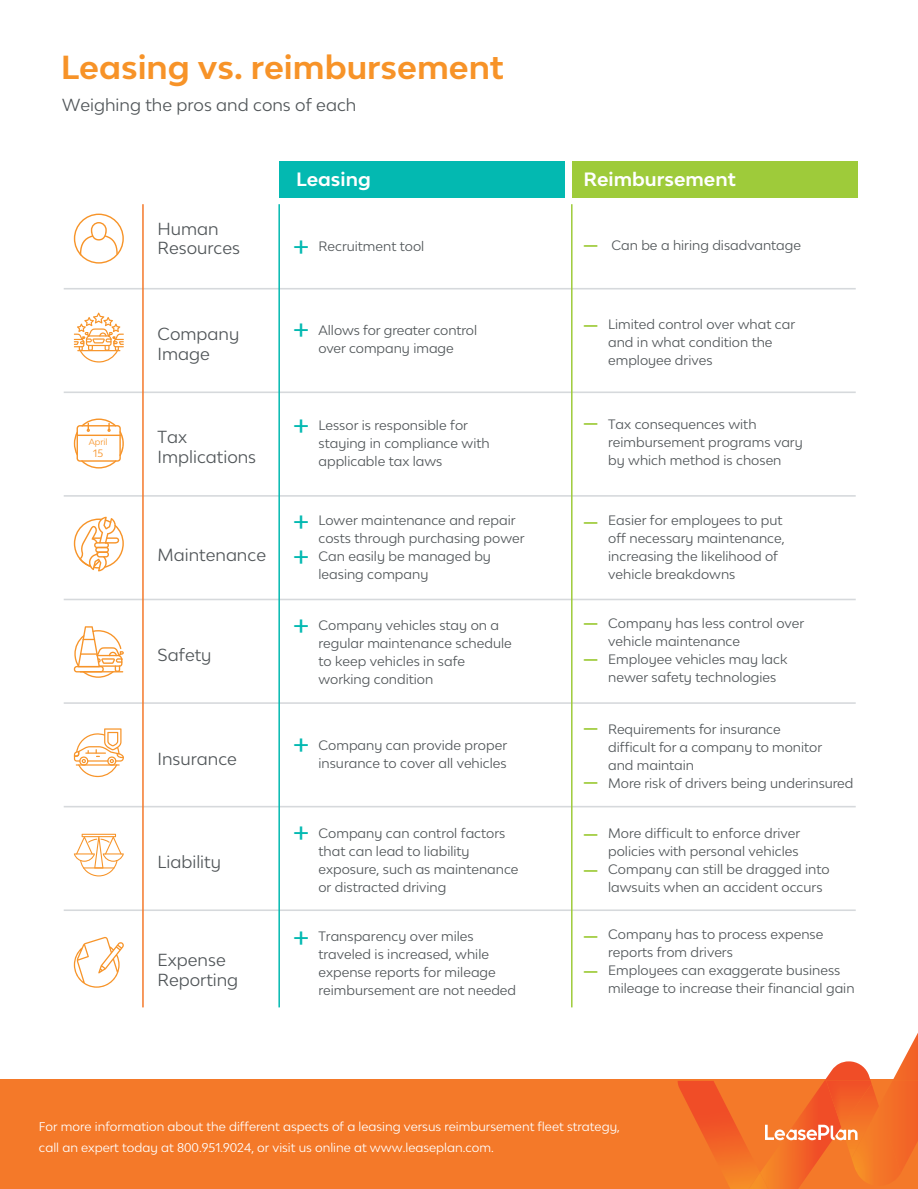
<style>
.page{position:relative;width:918px;height:1189px;background:#fff}
.page>*{position:absolute;margin:0;border:0;box-sizing:border-box;transform-origin:0 0}
.t1{font:700 31.5px "Lease Plan";color:#f79328}
.t2{font:31.5px/34.7px "Lease Plan";color:#9ecb3a}
.t3{font:31.5px/35.1px "Lease Plan";color:#03b9b1}
.t4{font:700 18.15px "Lease Plan";color:#fff}
.t5{font:16.5px/19.8px "Lease Plan";color:#515659}
.t6{font:12.9px/18px "Lease Plan";color:#515659}
.t7{font:12px/21px "Lease Plan";color:#fff}
.t8{font:10.2px "Lease Plan";color:#f79429}
.t9{font:8.4px "Lease Plan";color:#f79429}
</style>
<div class="page">
<div style="left:279px;top:161px;width:286px;height:37px;background:#03b9b1"></div>
<div style="left:572px;top:161px;width:285px;height:37px;background:#9ecb3a"></div>
<hr style="left:64px;top:288px;width:792px;height:1px;background:#d6d9dc">
<hr style="left:64px;top:391px;width:792px;height:2px;background:#d6d9dc">
<hr style="left:64px;top:495px;width:792px;height:1px;background:#d6d9dc">
<hr style="left:64px;top:598px;width:792px;height:2px;background:#d6d9dc">
<hr style="left:64px;top:702px;width:792px;height:2px;background:#d6d9dc">
<hr style="left:64px;top:806px;width:792px;height:1px;background:#d6d9dc">
<hr style="left:64px;top:909px;width:792px;height:2px;background:#d6d9dc">
<hr style="left:142px;top:204px;width:2px;height:803px;background:#f4792a">
<hr style="left:278px;top:204px;width:2px;height:803px;background:#03b9b1">
<hr style="left:571px;top:204px;width:2px;height:803px;background:#9ecb3a">
<div style="left:0;top:1079px;width:918px;height:109px;background:#f47929"></div>
<img style="left:860px;top:1173px;width:41px;height:10px">
<img style="left:678px;top:1080px;width:163px;height:108px">
<img style="left:749px;top:1172px;width:19px;height:16px">
<img style="left:841px;top:1140px;width:10px;height:15px">
<img style="left:826px;top:1061px;width:45px;height:63px">
<img style="left:893px;top:1033px;width:25px;height:47px">
<img style="left:851px;top:1080px;width:67px;height:93px">
<img style="left:851px;top:1158px;width:9px;height:19px">
<svg style="left:765px;top:1124px;width:93px;height:16px"></svg>
<svg style="left:74px;top:214px;width:50px;height:49px"></svg>
<svg style="left:74px;top:312px;width:50px;height:50px"></svg>
<svg style="left:74px;top:418px;width:50px;height:50px"></svg>
<svg style="left:74px;top:517px;width:50px;height:54px"></svg>
<svg style="left:74px;top:626px;width:50px;height:52px"></svg>
<svg style="left:74px;top:728px;width:50px;height:49px"></svg>
<svg style="left:82px;top:833px;width:34px;height:4px"></svg>
<svg style="left:74px;top:836px;width:50px;height:40px"></svg>
<svg style="left:74px;top:937px;width:50px;height:50px"></svg>
<h1 class="t1" style="left:61px;top:47px;width:445px">Leasing vs. reimbursement</h1>
<p class="t5" style="left:62px;top:95px;width:296px">Weighing the pros and cons of each</p>
<p class="t9" style="left:89px;top:437px;width:20px">April</p>
<p class="t8" style="left:93px;top:447px;width:11px">15</p>
<p class="t5" style="left:158px;top:218px;width:84px">Human<br>Resources</p>
<p class="t5" style="left:158px;top:323px;width:83px">Company<br>Image</p>
<p class="t5" style="left:158px;top:427px;width:100px">Tax<br>Implications</p>
<p class="t5" style="left:158px;top:544px;width:110px">Maintenance</p>
<p class="t5" style="left:158px;top:644px;width:55px">Safety</p>
<p class="t5" style="left:158px;top:748px;width:81px">Insurance</p>
<p class="t5" style="left:158px;top:852px;width:65px">Liability</p>
<p class="t5" style="left:158px;top:949px;width:82px">Expense<br>Reporting</p>
<h2 class="t4" style="left:296px;top:168px;width:76px">Leasing</h2>
<h2 class="t4" style="left:583px;top:168px;width:154px">Reimbursement</h2>
<h1 class="t3" style="left:293px;top:228px;width:18px">+</h1>
<p class="t6" style="left:318px;top:237px;width:107px">Recruitment tool</p>
<h1 class="t2" style="left:582px;top:225px;width:19px">–</h1>
<p class="t6" style="left:611px;top:236px;width:191px">Can be a hiring disadvantage</p>
<h1 class="t3" style="left:293px;top:311px;width:18px">+</h1>
<p class="t6" style="left:318px;top:321px;width:160px">Allows for greater control over company image</p>
<p class="t6" style="left:608px;top:315px;width:188px">Limited control over what car and in what condition the employee drives</p>
<h1 class="t2" style="left:582px;top:305px;width:19px">–</h1>
<h1 class="t3" style="left:293px;top:407px;width:18px">+</h1>
<p class="t6" style="left:318px;top:416px;width:173px">Lessor is responsible for staying in compliance with applicable tax laws</p>
<p class="t6" style="left:608px;top:414px;width:196px">Tax consequences with reimbursement programs vary by which method is chosen</p>
<h1 class="t2" style="left:582px;top:404px;width:19px">–</h1>
<h1 class="t3" style="left:293px;top:503px;width:18px">+ +</h1>
<h1 class="t3" style="left:293px;top:607px;width:18px">+</h1>
<p class="t6" style="left:318px;top:511px;width:208px">Lower maintenance and repair costs through purchasing power<br>Can easily be managed by leasing company</p>
<p class="t6" style="left:608px;top:511px;width:178px">Easier for employees to put off necessary maintenance, increasing the likelihood of vehicle breakdowns</p>
<p class="t6" style="left:318px;top:615px;width:195px">Company vehicles stay on a regular maintenance schedule to keep vehicles in safe working condition</p>
<p class="t6" style="left:608px;top:614px;width:198px">Company has less control over vehicle maintenance<br>Employee vehicles may lack newer safety technologies</p>
<h1 class="t2" style="left:582px;top:502px;width:19px">–</h1>
<h1 class="t2" style="left:582px;top:603px;width:19px">–</h1>
<h1 class="t2" style="left:582px;top:639px;width:19px">–</h1>
<h1 class="t3" style="left:293px;top:726px;width:18px">+</h1>
<p class="t6" style="left:318px;top:735px;width:190px">Company can provide proper insurance to cover all vehicles</p>
<h1 class="t2" style="left:582px;top:708px;width:19px">–</h1>
<h1 class="t2" style="left:582px;top:761px;width:19px">–</h1>
<p class="t6" style="left:608px;top:720px;width:247px">Requirements for insurance<br>difficult for a company to monitor<br>and maintain<br>More risk of drivers being underinsured</p>
<h1 class="t3" style="left:293px;top:814px;width:18px">+</h1>
<p class="t6" style="left:318px;top:823px;width:202px">Company can control factors that can lead to liability exposure, such as maintenance or distracted driving</p>
<p class="t6" style="left:608px;top:824px;width:223px">More difficult to enforce driver policies with personal vehicles Company can still be dragged into lawsuits when an accident occurs</p>
<p class="t6" style="left:318px;top:926px;width:199px">Transparency over miles traveled is increased, while expense reports for mileage reimbursement are not needed</p>
<p class="t6" style="left:608px;top:925px;width:248px">Company has to process expense reports from drivers<br>Employees can exaggerate business mileage to increase their financial gain</p>
<h1 class="t2" style="left:582px;top:814px;width:19px">–</h1>
<h1 class="t2" style="left:582px;top:849px;width:19px">–</h1>
<h1 class="t3" style="left:293px;top:919px;width:18px">+</h1>
<h1 class="t2" style="left:582px;top:916px;width:19px">– –</h1>
<p class="t7" style="left:39px;top:1115px;width:582px">For more information about the different aspects of a leasing versus reimbursement fleet strategy, call an expert today at 800.951.9024, or visit us online at www.leaseplan.com.</p>
</div>
